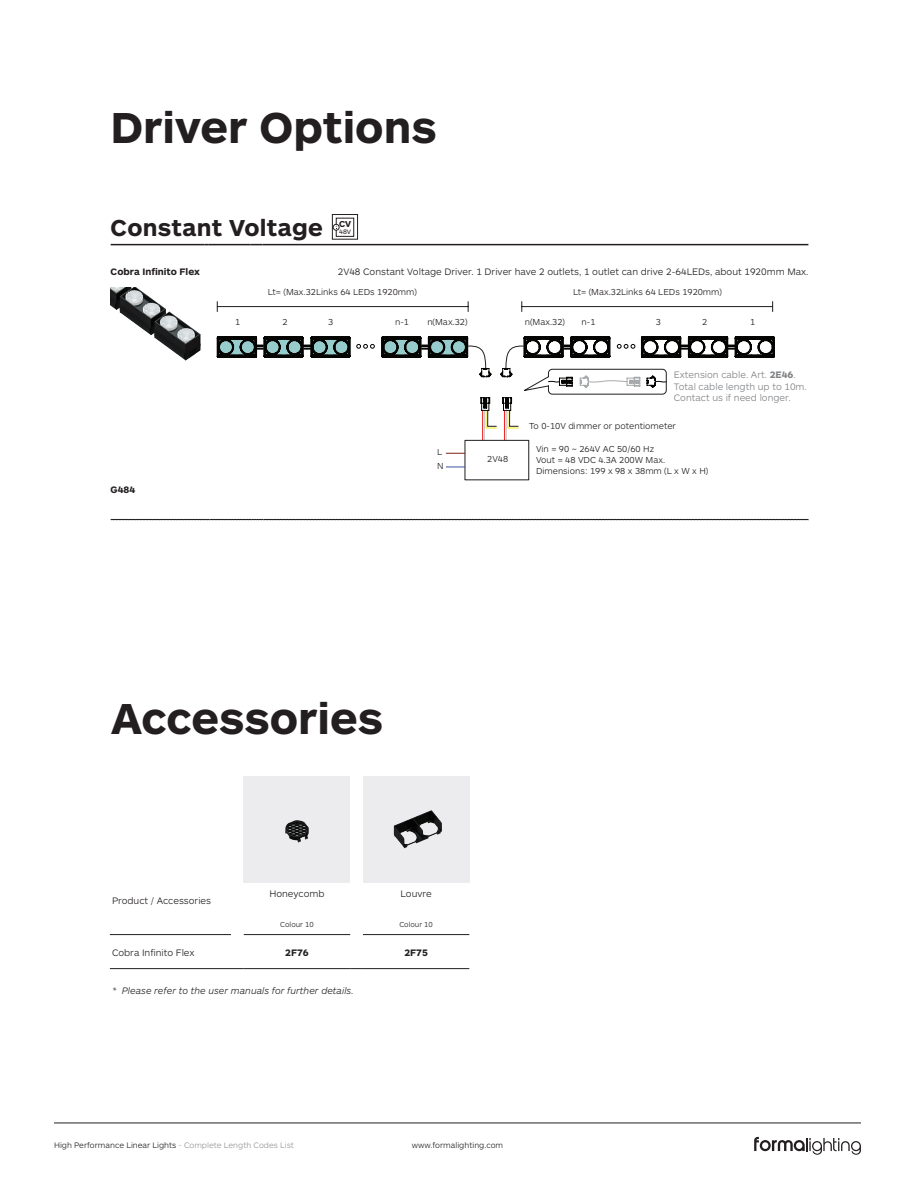
<style>
.page{position:relative;width:915px;height:1191px;background:#fff}
.page>*{position:absolute;margin:0;border:0;box-sizing:border-box;transform-origin:0 0}
.t1{font:700 45px "ARS Maquette";color:#231f20}
.t2{font:700 24px "ARS Maquette";letter-spacing:.01em;color:#231f20}
.t3{font:300 9.75px "ARS Maquette";color:#231f20}
.t4{font:300 9.75px/11.7px "ARS Maquette";color:#808285}
.t5{font:italic 300 9.75px "ARS Maquette";color:#231f20}
.t6{font:700 9.75px "ARS Maquette";color:#231f20}
.t7{font:300 9px/10.8px "ARS Maquette";color:#231f20}
.t8{font:700 9px "ARS Maquette";color:#231f20}
.t9{font:300 8.25px "ARS Maquette";color:#231f20}
.t10{font:300 7.5px "ARS Maquette";color:#231f20}
.t11{font:6.75px "ARS Maquette";color:#231f20}
.s1{font-weight:700}
.s2{color:#939598}
</style>
<div class="page">
<svg style="left:754px;top:1136px;width:106px;height:18px"></svg>
<hr style="left:54px;top:1122px;width:806px;height:1px;background:#231f20">
<hr style="left:111px;top:244px;width:93px;height:1px;background:#231f20">
<hr style="left:209px;top:244px;width:41px;height:1px;background:#231f20">
<svg style="left:250px;top:244px;width:12px;height:1px"></svg>
<hr style="left:262px;top:244px;width:546px;height:1px;background:#231f20">
<div style="left:336px;top:218px;width:18px;height:18px;border:1px solid #231f20"></div>
<div style="left:332px;top:214px;width:26px;height:26px;border:1px solid #231f20"></div>
<svg style="left:333px;top:224px;width:6px;height:6px"></svg>
<svg style="left:110px;top:519px;width:698px;height:1px"></svg>
<img style="left:111px;top:288px;width:90px;height:73px">
<hr style="left:504px;top:410px;width:1px;height:30px;background:#ee2326">
<hr style="left:505px;top:410px;width:1px;height:30px;background:#bfbebe">
<hr style="left:482px;top:410px;width:1px;height:30px;background:#ee2326">
<hr style="left:483px;top:410px;width:1px;height:30px;background:#bfbebe">
<div style="left:464px;top:440px;width:65px;height:40px;border:1px solid #201d1e"></div>
<svg style="left:446px;top:453px;width:18px;height:1px"></svg>
<svg style="left:446px;top:466px;width:18px;height:1px"></svg>
<hr style="left:217px;top:306px;width:251px;height:1px;background:#201d1e">
<hr style="left:521px;top:306px;width:251px;height:1px;background:#201d1e">
<svg style="left:217px;top:336px;width:557px;height:93px"></svg>
<hr style="left:244px;top:934px;width:106px;height:1px;background:#231f20">
<hr style="left:244px;top:968px;width:106px;height:1px;background:#231f20">
<hr style="left:110px;top:934px;width:121px;height:1px;background:#231f20">
<hr style="left:363px;top:934px;width:106px;height:1px;background:#231f20">
<hr style="left:363px;top:968px;width:106px;height:1px;background:#231f20">
<hr style="left:110px;top:968px;width:121px;height:1px;background:#231f20">
<svg style="left:231px;top:968px;width:13px;height:1px"></svg>
<svg style="left:350px;top:968px;width:13px;height:1px"></svg>
<div style="left:244px;top:776px;width:106px;height:106px;background:#ececee"></div>
<img style="left:285px;top:820px;width:24px;height:23px">
<img style="left:363px;top:776px;width:106px;height:106px">
<h1 class="t1" style="left:111px;top:98px;width:327px">Driver Options</h1>
<h2 class="t2" style="left:111px;top:212px;width:213px">Constant Voltage</h2>
<p class="t8" style="left:339px;top:218px;width:14px">CV</p>
<p class="t11" style="left:339px;top:227px;width:14px">48V</p>
<p class="t6" style="left:111px;top:265px;width:91px">Cobra Infinito Flex</p>
<p class="t3" style="left:337px;top:265px;width:472px">2V48 Constant Voltage Driver. 1 Driver have 2 outlets, 1 outlet can drive 2-64LEDs, about 1920mm Max.</p>
<p class="t7" style="left:268px;top:286px;width:150px">Lt= (Max.32Links 64 LEDs 1920mm)</p>
<p class="t7" style="left:235px;top:316px;width:7px">1</p>
<p class="t7" style="left:282px;top:316px;width:7px">2</p>
<p class="t7" style="left:328px;top:316px;width:7px">3</p>
<p class="t7" style="left:395px;top:316px;width:15px">n-1</p>
<p class="t7" style="left:427px;top:316px;width:42px">n(Max.32)</p>
<p class="t7" style="left:573px;top:286px;width:150px">Lt= (Max.32Links 64 LEDs 1920mm)</p>
<p class="t7" style="left:524px;top:316px;width:42px">n(Max.32)</p>
<p class="t7" style="left:581px;top:316px;width:15px">n-1</p>
<p class="t7" style="left:655px;top:316px;width:7px">3</p>
<p class="t7" style="left:702px;top:316px;width:7px">2</p>
<p class="t7" style="left:750px;top:316px;width:7px">1</p>
<p class="t6" style="left:111px;top:483px;width:26px">G484</p>
<p class="t7" style="left:437px;top:445px;width:8px;line-height:14px">L<br>N</p>
<p class="t7" style="left:487px;top:453px;width:23px">2V48</p>
<p class="t4" style="left:673px;top:368px;width:134px">Extension cable. Art. <span class="s1">2E46</span>.<br>Total cable length up to 10m.<br>Contact us if need longer.</p>
<p class="t7" style="left:529px;top:420px;width:148px">To 0-10V dimmer or potentiometer</p>
<p class="t7" style="left:536px;top:443px;width:174px">Vin = 90 ~ 264V AC 50/60 Hz<br>Vout = 48 VDC 4.3A 200W Max.<br>Dimensions: 199 x 98 x 38mm (L x W x H)</p>
<h1 class="t1" style="left:111px;top:688px;width:273px">Accessories</h1>
<p class="t3" style="left:112px;top:894px;width:101px">Product / Accessories</p>
<p class="t3" style="left:269px;top:887px;width:57px">Honeycomb</p>
<p class="t3" style="left:400px;top:887px;width:33px">Louvre</p>
<p class="t10" style="left:280px;top:919px;width:35px">Colour 10</p>
<p class="t10" style="left:399px;top:919px;width:35px">Colour 10</p>
<p class="t3" style="left:112px;top:946px;width:84px">Cobra Infinito Flex</p>
<p class="t6" style="left:285px;top:945px;width:25px">2F76</p>
<p class="t6" style="left:404px;top:945px;width:25px">2F75</p>
<p class="t5" style="left:112px;top:984px;width:243px">* Please refer to the user manuals for further details.</p>
<p class="t9" style="left:54px;top:1139px;width:241px">High Performance Linear Lights <span class="s2">- Complete Length Codes List</span></p>
<p class="t9" style="left:411px;top:1139px;width:93px">www.formalighting.com</p>
</div>
